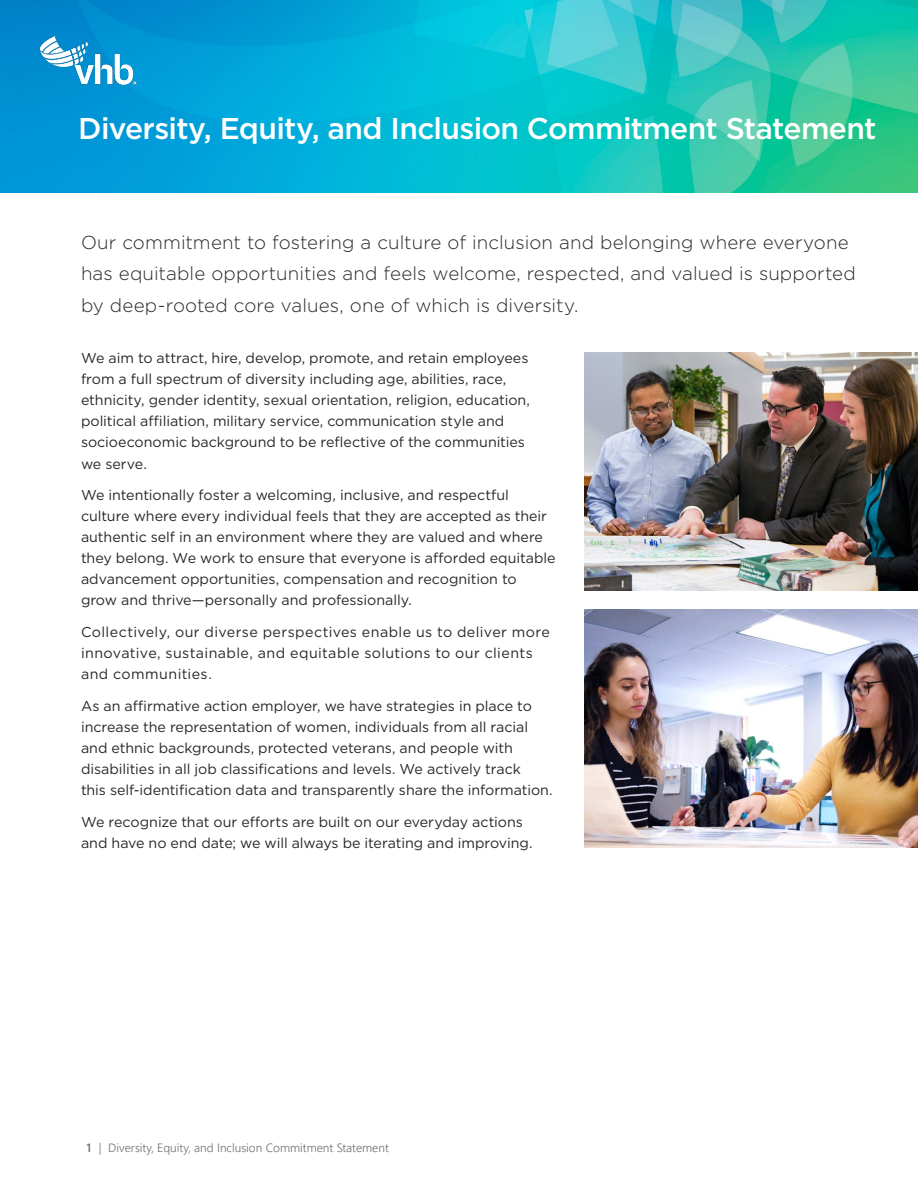
<style>
.page{position:relative;width:918px;height:1188px;background:#fff}
.page>*{position:absolute;margin:0;border:0;box-sizing:border-box;transform-origin:0 0}
.t1{font:500 30px "Gotham";letter-spacing:-.02em;color:#fff}
.t2{font:300 18.75px/31.5px "Gotham";letter-spacing:.005em;color:#292829}
.t3{font:14.25px/21px "Gotham";color:#292829}
.t4{font:14.25px/21px "Gotham";letter-spacing:.03em;color:#292829}
.t5{font:300 12px "Segoe UI";color:#6d6e71}
.s1{font-weight:600}
</style>
<div class="page">
<img style="left:585px;top:352px;width:333px;height:239px">
<img style="left:585px;top:609px;width:333px;height:239px">
<img style="left:0;top:0;width:918px;height:192px">
<img style="left:40px;top:36px;width:97px;height:52px">
<h1 class="t1" style="left:78px;top:108px;width:800px">Diversity, Equity, and Inclusion Commitment Statement</h1>
<h2 class="t2" style="left:81px;top:226px;width:776px">Our commitment to fostering a culture of inclusion and belonging where everyone has equitable opportunities and feels welcome, respected, and valued is supported by deep-rooted core values, one of which is diversity.</h2>
<p class="t3" style="left:81px;top:348px;width:451px">We aim to attract, hire, develop, promote, and retain employees from a full spectrum of diversity including age, abilities, race, ethnicity, gender identity, sexual orientation, religion, education, political affiliation, military service, communication style and socioeconomic background to be reflective of the communities we serve.</p>
<p class="t3" style="left:81px;top:484px;width:476px">We intentionally foster a welcoming, inclusive, and respectful culture where every individual feels that they are accepted as their authentic self in an environment where they are valued and where they belong. We work to ensure that everyone is afforded equitable advancement opportunities, compensation and recognition to grow and thrive—personally and professionally.</p>
<p class="t4" style="left:81px;top:621px;width:470px">Collectively, our diverse perspectives enable us to deliver more innovative, sustainable, and equitable solutions to our clients and communities.</p>
<p class="t3" style="left:81px;top:695px;width:473px">As an affirmative action employer, we have strategies in place to increase the representation of women, individuals from all racial and ethnic backgrounds, protected veterans, and people with disabilities in all job classifications and levels. We actively track<br>this self-identification data and transparently share the information.</p>
<p class="t3" style="left:81px;top:811px;width:453px">We recognize that our efforts are built on our everyday actions and have no end date; we will always be iterating and improving.</p>
<p class="t5" style="left:87px;top:1136px;width:304px"><span class="s1">1</span> | Diversity, Equity, and Inclusion Commitment Statement</p>
</div>
